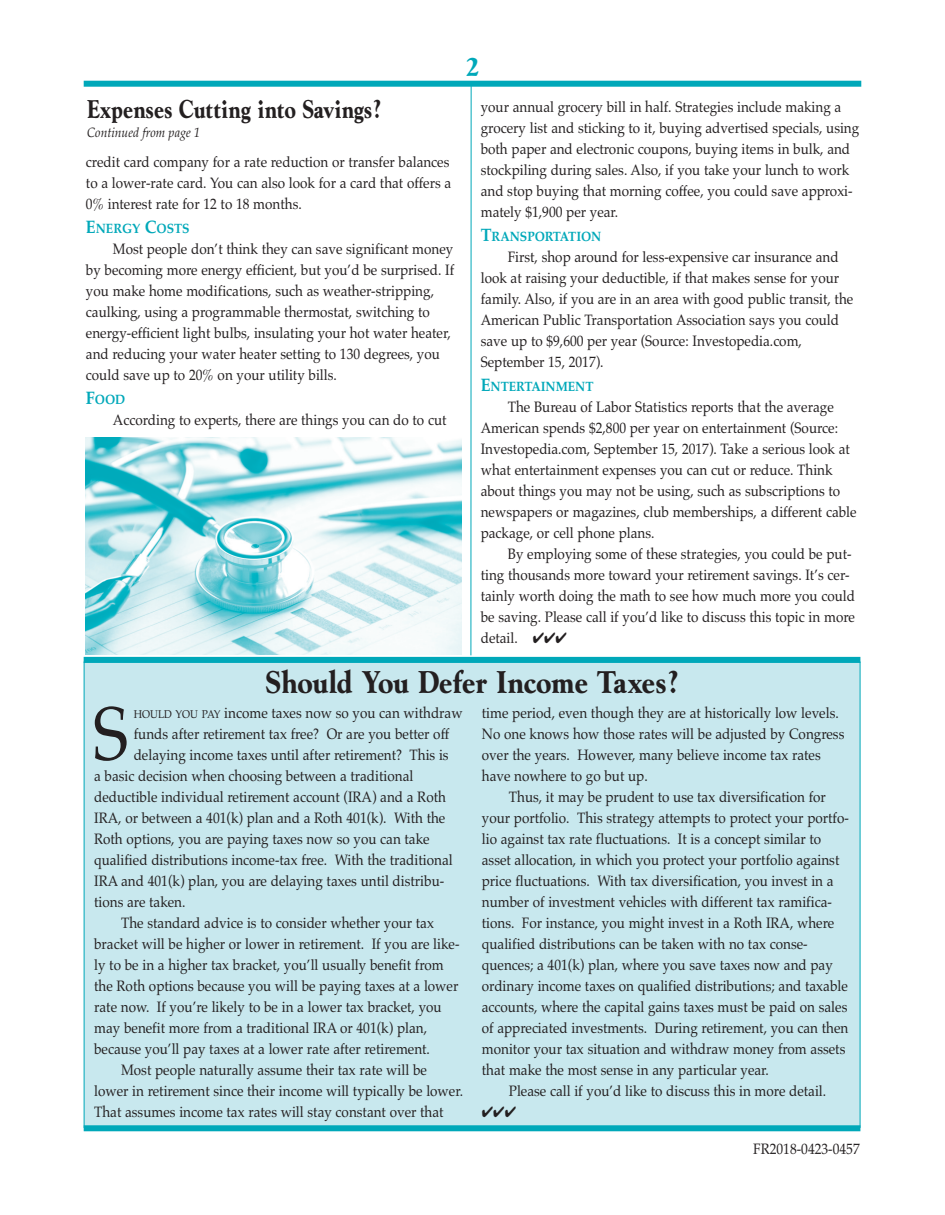
<style>
.page{position:relative;width:945px;height:1215px;background:#fff}
.page>*{position:absolute;margin:0;border:0;box-sizing:border-box;transform-origin:0 0}
.t1{font:75.6px "Palatino";color:#231f20;scale:.9 1}
.t2{font:33px "Goudy Bold DTC";color:#231f20;scale:.9 1}
.t3{font:27px "Goudy Bold DTC";letter-spacing:.005em;color:#231f20;scale:.82 1}
.t4{font:27px "Goudy Bold DTC";color:#00a8b9}
.t5{font:15px/21px "Palatino";color:#231f20;scale:.9 1}
.t6{font:15px "Zapf Dingbats ITC";color:#231f20;scale:.9 1}
.t7{font:700 13.5px "Palatino";color:#00a8b9;scale:.9 1}
.t8{font:italic 13.5px "Palatino";color:#231f20;scale:.9 1}
.s1{font-size:18px}
.s2{font-size:11.25px}
</style>
<div class="page">
<div style="left:84px;top:662px;width:776px;height:465px;background:#c8e8ee"></div>
<div style="left:84px;top:1125px;width:776px;height:6px;background:#00a8b9"></div>
<div style="left:84px;top:81px;width:777px;height:6px;background:#00a8b9"></div>
<hr style="left:471px;top:86px;width:1px;height:569px;background:#00a8b9">
<img style="left:86px;top:437px;width:376px;height:217px">
<div style="left:84px;top:657px;width:776px;height:6px;background:#00a8b9"></div>
<p class="t4" style="left:465px;top:57px;width:16px">2</p>
<p class="t3" style="left:87px;top:99px;width:361px">Expenses Cutting into Savings?</p>
<p class="t8" style="left:87px;top:127px;width:127px">Continued from page 1</p>
<p class="t5" style="left:481px;top:98px;width:422px">your annual grocery bill in half. Strategies include making a grocery list and sticking to it, buying advertised specials, using both paper and electronic coupons, buying items in bulk, and stockpiling during sales. Also, if you take your lunch to work and stop buying that morning coffee, you could save approxi&shy;mately $1,900 per year.</p>
<p class="t7" style="left:481px;top:231px;width:136px"><span class="s1">T</span>RANSPORTATION</p>
<p class="t5" style="left:481px;top:248px;width:415px;text-indent:27px">First, shop around for less -expensive car insurance and look at raising your deductible, if that makes sense for your family. Also, if you are in an area with good public transit, the American Public Transportation Association says you could save up to $9,600 per year (Source: Investopedia.com, September 15, 2017).</p>
<p class="t7" style="left:481px;top:381px;width:127px"><span class="s1">E</span>NTERTAINMENT</p>
<p class="t5" style="left:481px;top:398px;width:419px;text-indent:27px">The Bureau of Labor Statistics reports that the average American spends $2,800 per year on entertainment (Source:<br>Investopedia.com, September 15, 2017). Take a serious look at what entertainment expenses you can cut or reduce. Think about things you may not be using, such as subscriptions to newspapers or magazines, club memberships, a different cable package, or cell phone plans.</p>
<p class="t5" style="left:481px;top:545px;width:417px;text-indent:27px">By employing some of these strategies, you could be put&shy;ting thousands more toward your retirement savings. It’s cer&shy;tainly worth doing the math to see how much more you could be saving. Please call if you’d like to discuss this topic in more detail. ✔✔✔</p>
<p class="t2" style="left:266px;top:670px;width:462px">Should You Defer Income Taxes?</p>
<p class="t5" style="left:86px;top:153px;width:407px;text-align:justify">credit card company for a rate reduction or transfer balances to a lower-rate card. You can also look for a card that offers a 0% interest rate for 12 to 18 months.</p>
<p class="t7" style="left:86px;top:223px;width:117px"><span class="s1">E</span>NERGY <span class="s1">C</span>OSTS</p>
<p class="t5" style="left:86px;top:240px;width:411px;text-indent:27px">Most people don’t think they can save significant money by becoming more energy efficient, but you’d be surprised. If you make home modifications, such as weather-stripping, caulking, using a programmable thermostat, switching to energy-efficient light bulbs, insulating your hot water heater, and reducing your water heater setting to 130 degrees, you could save up to 20% on your utility bills.</p>
<p class="t7" style="left:86px;top:394px;width:45px"><span class="s1">F</span>OOD</p>
<p class="t5" style="left:113px;top:411px;width:372px">According to experts, there are things you can do to cut</p>
<p class="t1" style="left:93px;top:704px;width:41px">S</p>
<p class="t5" style="left:134px;top:704px;width:367px"><span class="s2">HOULD YOU PAY</span> income taxes now so you can withdraw</p>
<p class="t5" style="left:134px;top:725px;width:352px">funds after retirement tax free? Or are you better off</p>
<p class="t5" style="left:134px;top:746px;width:351px">delaying income taxes until after retirement? This is</p>
<p class="t5" style="left:94px;top:767px;width:356px">a basic decision when choosing between a traditional</p>
<p class="t5" style="left:94px;top:788px;width:392px">deductible individual retirement account (IRA) and a Roth</p>
<p class="t5" style="left:94px;top:809px;width:392px">IRA, or between a 401(k) plan and a Roth 401(k). With the</p>
<p class="t5" style="left:94px;top:830px;width:374px">Roth options, you are paying taxes now so you can take</p>
<p class="t5" style="left:94px;top:851px;width:400px">qualified distributions income-tax free. With the traditional</p>
<p class="t5" style="left:94px;top:872px;width:391px">IRA and 401(k) plan, you are delaying taxes until distribu-</p>
<p class="t5" style="left:94px;top:893px;width:103px">tions are taken.</p>
<p class="t5" style="left:94px;top:914px;width:408px;text-indent:27px">The standard advice is to consider whether your tax bracket will be higher or lower in retirement. If you are like&shy;ly to be in a higher tax bracket, you’ll usually benefit from the Roth options because you will be paying taxes at a lower rate now. If you’re likely to be in a lower tax bracket, you may benefit more from a traditional IRA or 401(k) plan, because you’ll pay taxes at a lower rate after retirement.</p>
<p class="t5" style="left:94px;top:1061px;width:411px;text-indent:27px">Most people naturally assume their tax rate will be lower in retirement since their income will typically be lower.<br>That assumes income tax rates will stay constant over that</p>
<p class="t5" style="left:482px;top:704px;width:404px">time period, even though they are at historically low levels.<br>No one knows how those rates will be adjusted by Congress over the years. However, many believe income tax rates have nowhere to go but up.</p>
<p class="t5" style="left:482px;top:788px;width:409px;text-indent:27px">Thus, it may be prudent to use tax diversification for your portfolio. This strategy attempts to protect your portfo&shy;lio against tax rate fluctuations. It is a concept similar to asset allocation, in which you protect your portfolio against price fluctuations. With tax diversification, you invest in a number of investment vehicles with different tax ramifica&shy;tions. For instance, you might invest in a Roth IRA, where qualified distributions can be taken with no tax conse&shy;quences; a 401(k) plan, where you save taxes now and pay ordinary income taxes on qualified distributions; and taxable accounts, where the capital gains taxes must be paid on sales of appreciated investments. During retirement, you can then monitor your tax situation and withdraw money from assets that make the most sense in any particular year.</p>
<p class="t5" style="left:509px;top:1082px;width:354px">Please call if you’d like to discuss this in more detail.</p>
<p class="t6" style="left:482px;top:1106px;width:40px">✔✔✔</p>
<p class="t5" style="left:753px;top:1141px;width:120px">FR2018-0423-0457</p>
</div>
